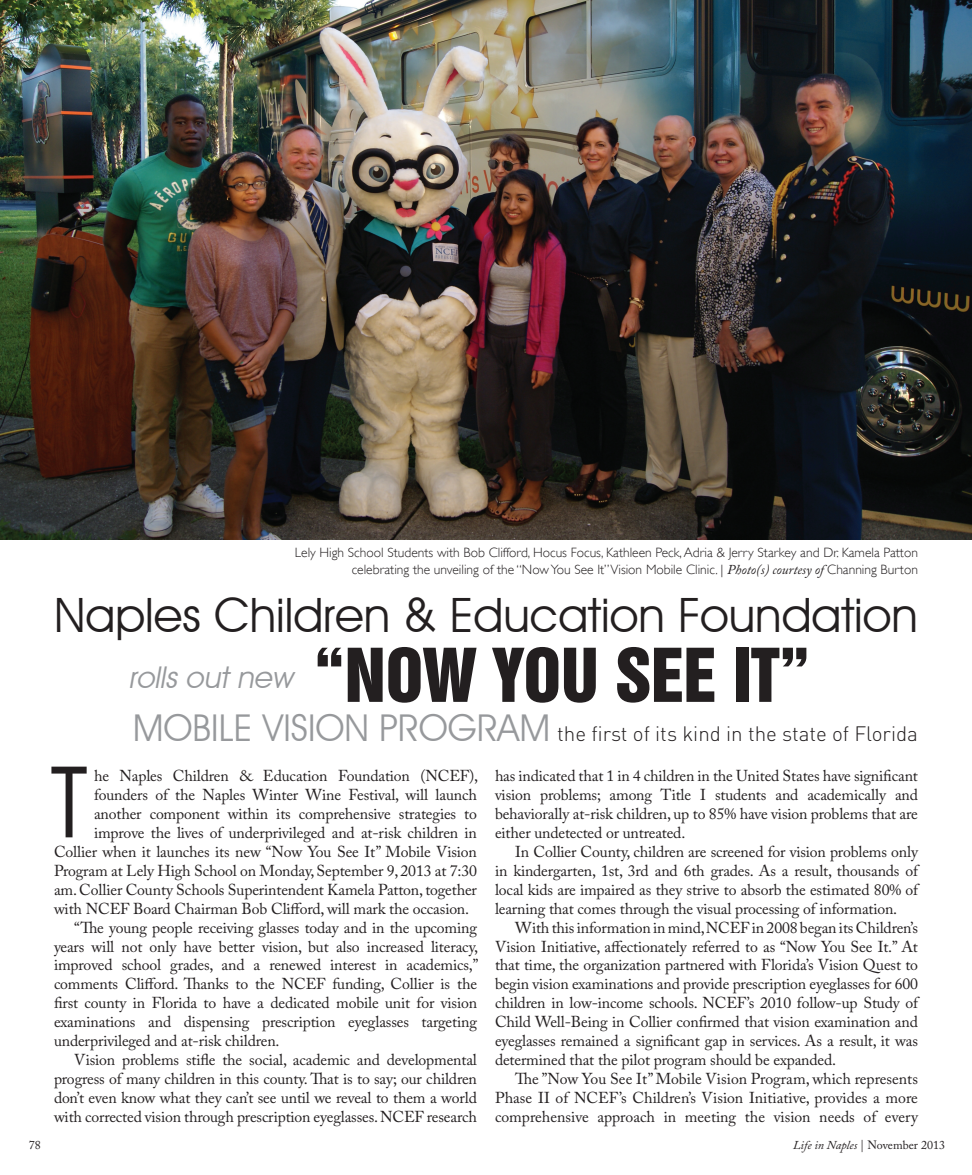
<style>
.page{position:relative;width:972px;height:1175px;background:#fff}
.page>*{position:absolute;margin:0;border:0;box-sizing:border-box;transform-origin:0 0}
.t1{font:99.45px "Avant Garde IT Cby BT";color:#231f20}
.t2{font:67.65px "Swiss 921 BT Regular A";color:#231f20}
.t3{font:47.4px "Avant Garde IT Cby BT";color:#231f20}
.t4{font:36.9px "Avant Garde IT Cby BT";color:#97999c}
.t5{font:italic 30px "Avant Garde IT Cby BT";color:#97999c}
.t6{font:300 20.55px "DIN";color:#231f20}
.t7{font:15.75px/18.9px "Adobe Caslon Pro";letter-spacing:-.01em;color:#231f20;text-align:justify}
.t8{font:300 13.5px/16.2px "Gill Sans";color:#231f20;text-align:right}
.t9{font:12px "Adobe Caslon Pro";color:#231f20}
.s1{font-family:"Adobe Caslon Pro";font-weight:400;font-style:italic}
.s2{font-style:italic}
</style>
<div class="page">
<img style="left:0;top:0;width:972px;height:539px">
<p class="t8" style="left:295px;top:545px;width:625px">Lely High School Students with Bob Clifford, Hocus Focus, Kathleen Peck, Adria &amp; Jerry Starkey and Dr. Kamela Patton celebrating the unveiling of the “Now You See It” Vision Mobile Clinic. | <span class="s1">Photo(s) courtesy of</span> Channing Burton</p>
<p class="t3" style="left:54px;top:587px;width:865px">Naples Children &amp; Education Foundation</p>
<p class="t2" style="left:314px;top:631px;width:497px">“NOW YOU SEE IT”</p>
<p class="t4" style="left:133px;top:705px;width:419px">MOBILE VISION PROGRAM</p>
<p class="t5" style="left:129px;top:658px;width:172px">rolls out new</p>
<p class="t6" style="left:557px;top:721px;width:362px">the first of its kind in the state of Florida</p>
<p class="t1" style="left:51px;top:741px;width:38px">T</p>
<p class="t7" style="left:94px;top:766px;width:386px">he Naples Children &amp; Education Foundation (NCEF),</p>
<p class="t7" style="left:94px;top:785px;width:384px">founders of the Naples Winter Wine Festival, will launch</p>
<p class="t7" style="left:94px;top:804px;width:385px">another component within its comprehensive strategies to</p>
<p class="t7" style="left:94px;top:823px;width:384px">improve the lives of underprivileged and at-risk children in</p>
<p class="t7" style="left:54px;top:842px;width:424px">Collier when it launches its new “Now You See It” Mobile Vision</p>
<p class="t7" style="left:54px;top:861px;width:424px">Program at Lely High School on Monday, September 9, 2013 at 7:30</p>
<p class="t7" style="left:54px;top:880px;width:424px">am. Collier County Schools Superintendent Kamela Patton, together</p>
<p class="t7" style="left:54px;top:898px;width:417px">with NCEF Board Chairman Bob Clifford, will mark the occasion.</p>
<p class="t7" style="left:54px;top:917px;width:426px;text-indent:20px">“The young people receiving glasses today and in the upcoming years will not only have better vision, but also increased literacy, improved school grades, and a renewed interest in academics,” comments Clifford. Thanks to the NCEF funding, Collier is the first county in Florida to have a dedicated mobile unit for vision examinations and dispensing prescription eyeglasses targeting underprivileged and at-risk children.</p>
<p class="t7" style="left:54px;top:1050px;width:425px;text-indent:20px">Vision problems stifle the social, academic and developmental progress of many children in this county. That is to say; our children don’t even know what they can’t see until we reveal to them a world with corrected vision through prescription eyeglasses. NCEF research</p>
<p class="t7" style="left:495px;top:766px;width:425px">has indicated that 1 in 4 children in the United States have significant vision problems; among Title I students and academically and behaviorally at-risk children, up to 85% have vision problems that are either undetected or untreated.</p>
<p class="t7" style="left:495px;top:842px;width:425px;text-indent:20px">In Collier County, children are screened for vision problems only in kindergarten, 1st, 3rd and 6th grades. As a result, thousands of local kids are impaired as they strive to absorb the estimated 80% of learning that comes through the visual processing of information.</p>
<p class="t7" style="left:495px;top:917px;width:425px;text-indent:20px">With this information in mind, NCEF in 2008 began its Children’s Vision Initiative, affectionately referred to as “Now You See It.” At that time, the organization partnered with Florida’s Vision Quest to begin vision examinations and provide prescription eyeglasses for 600 children in low-income schools. NCEF’s 2010 follow-up Study of Child Well-Being in Collier confirmed that vision examination and eyeglasses remained a significant gap in services. As a result, it was determined that the pilot program should be expanded.</p>
<p class="t7" style="left:495px;top:1069px;width:425px;text-indent:20px">The ”Now You See It” Mobile Vision Program, which represents Phase II of NCEF’s Children’s Vision Initiative, provides a more comprehensive approach in meeting the vision needs of every</p>
<p class="t9" style="left:29px;top:1137px;width:13px">78</p>
<p class="t9" style="left:793px;top:1138px;width:153px"><span class="s2">Life in Naples</span> | November 2013</p>
</div>
